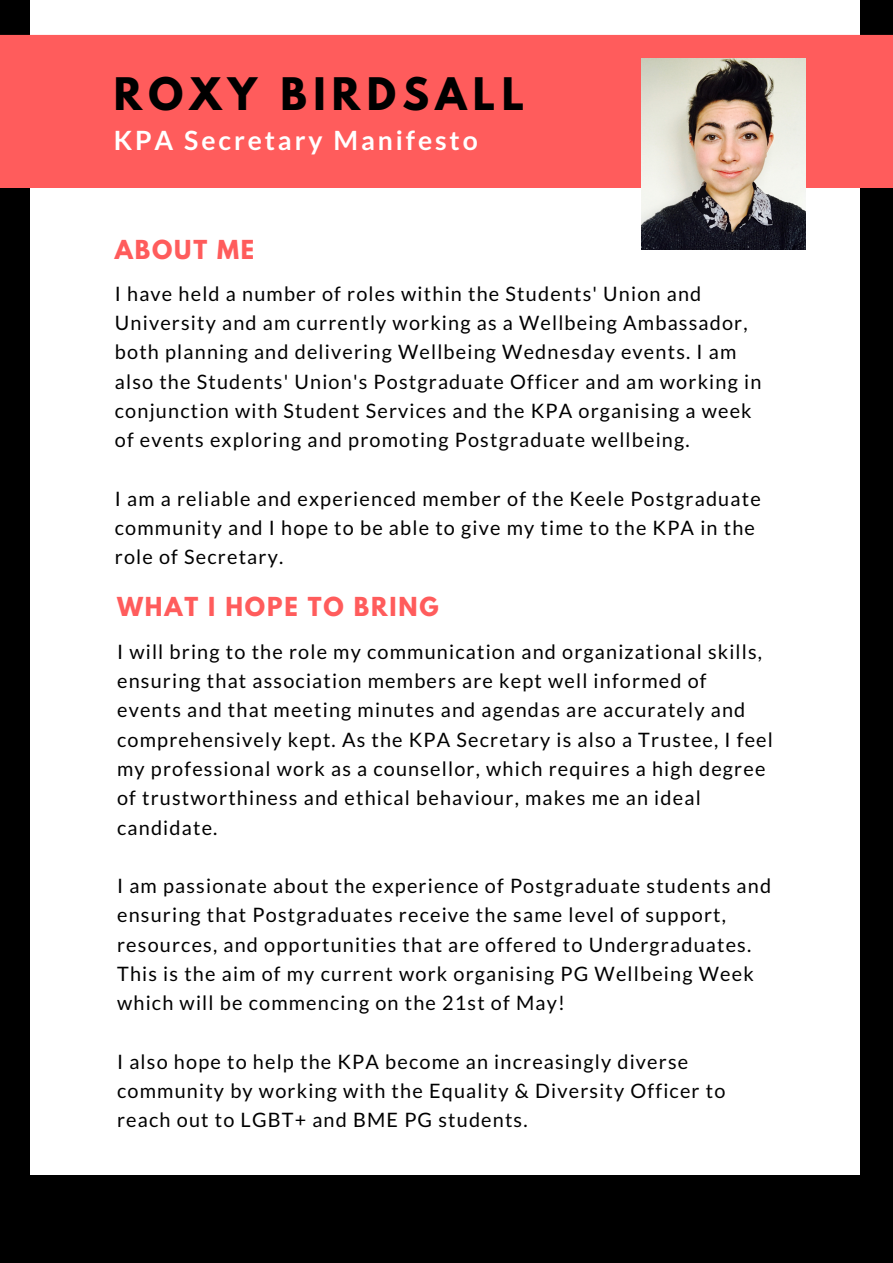
<style>
.page{position:relative;width:893px;height:1263px;background:#000}
.page>*{position:absolute;margin:0;border:0;box-sizing:border-box;transform-origin:0 0}
.t1{font:700 39.75px "League Spartan";letter-spacing:.16em;color:#000}
.t2{font:700 26.55px "Lato";letter-spacing:.11em;color:#fff}
.t3{font:700 23.25px "League Spartan";letter-spacing:.08em;color:#ff5c5c}
.t4{font:19.8px/29.2px "Lato";letter-spacing:.06em;color:#000}
</style>
<div class="page">
<div style="left:30px;top:0;width:830px;height:1174px;background:#fff"></div>
<div style="left:0;top:35px;width:893px;height:153px;background:#ff5c5c"></div>
<img style="left:642px;top:59px;width:163px;height:191px">
<h1 class="t1" style="left:114px;top:75px;width:412px">ROXY BIRDSALL</h1>
<h2 class="t2" style="left:114px;top:124px;width:366px">KPA Secretary Manifesto</h2>
<p class="t3" style="left:115px;top:238px;width:141px">ABOUT ME</p>
<p class="t4" style="left:115px;top:278px;width:648px">I have held a number of roles within the Students' Union and University and am currently working as a Wellbeing Ambassador, both planning and delivering Wellbeing Wednesday events. I am also the Students' Union's Postgraduate Officer and am working in conjunction with Student Services and the KPA organising a week of events exploring and promoting Postgraduate wellbeing.</p>
<p class="t4" style="left:115px;top:483px;width:647px">I am a reliable and experienced member of the Keele Postgraduate community and I hope to be able to give my time to the KPA in the role of Secretary.</p>
<p class="t3" style="left:117px;top:595px;width:323px">WHAT I HOPE TO BRING</p>
<p class="t4" style="left:117px;top:637px;width:657px">I will bring to the role my communication and organizational skills, ensuring that association members are kept well informed of events and that meeting minutes and agendas are accurately and comprehensively kept. As the KPA Secretary is also a Trustee, I feel my professional work as a counsellor, which requires a high degree of trustworthiness and ethical behaviour, makes me an ideal candidate.</p>
<p class="t4" style="left:117px;top:871px;width:656px">I am passionate about the experience of Postgraduate students and ensuring that Postgraduates receive the same level of support, resources, and opportunities that are offered to Undergraduates.<br>This is the aim of my current work organising PG Wellbeing Week which will be commencing on the 21st of May!</p>
<p class="t4" style="left:117px;top:1046px;width:610px">I also hope to help the KPA become an increasingly diverse community by working with the Equality &amp; Diversity Officer to reach out to LGBT+ and BME PG students.</p>
</div>
